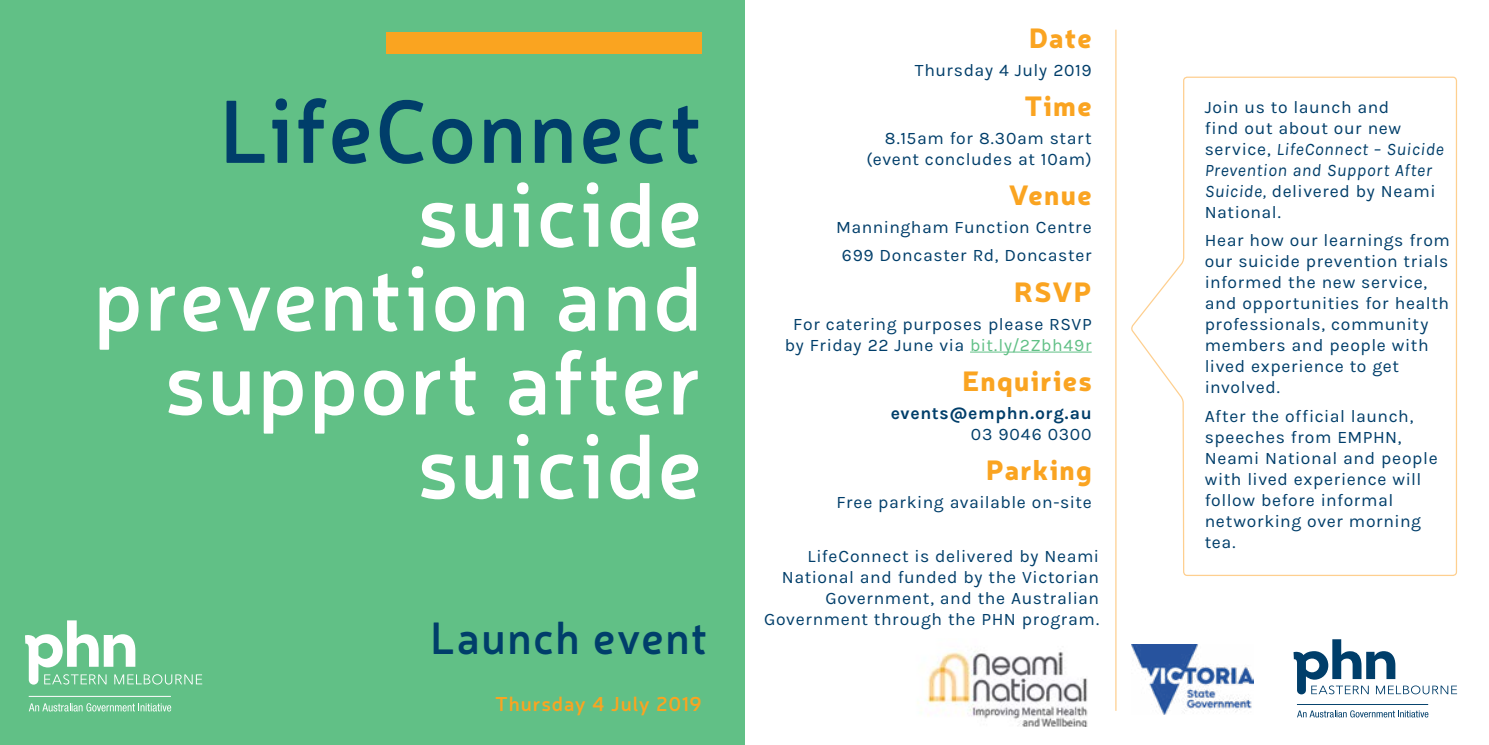
<style>
.page{position:relative;width:1489px;height:745px;background:#fff}
.page>*{position:absolute;margin:0;border:0;box-sizing:border-box;transform-origin:0 0}
.t1{font:600 88.75px/83.8px "Neris";letter-spacing:.03em;color:#fff;text-align:right}
.t2{font:600 88.75px "Neris";letter-spacing:.03em;color:#003e6a}
.t3{font:600 45px "Neris";letter-spacing:.04em;color:#003e6a}
.t4{font:900 27.5px "Neris";letter-spacing:.045em;color:#faa421}
.t5{font:600 20px "Neris";letter-spacing:.04em;color:#faa421}
.t6{font:17.5px/21px "Karla";letter-spacing:.035em;color:#003e6a}
.t7{font:700 17.5px "Karla";letter-spacing:.04em;color:#003e6a}
.s1{color:#61c086}
.s2{font-style:italic}
</style>
<div class="page">
<div style="left:0;top:0;width:744px;height:744px;background:#61c086"></div>
<div style="left:386px;top:32px;width:316px;height:21px;background:#faa420"></div>
<svg style="left:25px;top:620px;width:177px;height:64px"></svg>
<svg style="left:29px;top:703px;width:142px;height:8px"></svg>
<hr style="left:29px;top:695px;width:142px;height:1px;background:#fff">
<hr style="left:970px;top:351px;width:121px;height:1px;background:#61c086">
<svg style="left:1293px;top:639px;width:163px;height:55px"></svg>
<svg style="left:1297px;top:710px;width:131px;height:7px"></svg>
<hr style="left:1296px;top:703px;width:131px;height:1px;background:#003e6a">
<svg style="left:1131px;top:76px;width:326px;height:500px"></svg>
<hr style="left:1115px;top:30px;width:1px;height:680px;background:#fecf8f">
<img style="left:1131px;top:644px;width:122px;height:70px">
<img style="left:917px;top:651px;width:171px;height:75px">
<h1 class="t2" style="left:220px;top:70px;width:483px">LifeConnect</h1>
<h1 class="t1" style="left:94px;top:169px;width:609px">suicide prevention and support after suicide</h1>
<h2 class="t3" style="left:430px;top:607px;width:278px">Launch event</h2>
<p class="t5" style="left:495px;top:690px;width:208px">Thursday 4 July 2019</p>
<h3 class="t4" style="left:1029px;top:17px;width:64px">Date</h3>
<p class="t6" style="left:914px;top:60px;width:178px">Thursday 4 July 2019</p>
<h3 class="t4" style="left:1024px;top:86px;width:69px">Time</h3>
<p class="t6" style="left:866px;top:128px;width:227px;text-align:right">8.15am for 8.30am start (event concludes at 10am)</p>
<h3 class="t4" style="left:1008px;top:175px;width:84px">Venue</h3>
<p class="t6" style="left:836px;top:213px;width:257px;line-height:28.1px;text-align:center">Manningham Function Centre<br>699 Doncaster Rd, Doncaster</p>
<h3 class="t4" style="left:1014px;top:271px;width:79px">RSVP</h3>
<p class="t6" style="left:784px;top:313px;width:308px;text-align:center">For catering purposes please RSVP by Friday 22 June via <span class="s1">bit.ly/2Zbh49r</span></p>
<h3 class="t4" style="left:962px;top:360px;width:131px">Enquiries</h3>
<p class="t7" style="left:890px;top:403px;width:202px">events@emphn.org.au</p>
<p class="t6" style="left:970px;top:423px;width:122px">03 9046 0300</p>
<h3 class="t4" style="left:986px;top:449px;width:107px">Parking</h3>
<p class="t6" style="left:836px;top:492px;width:256px">Free parking available on-site</p>
<p class="t6" style="left:764px;top:545px;width:336px;text-align:right">LifeConnect is delivered by Neami National and funded by the Victorian Government, and the Australian Government through the PHN program.</p>
<p class="t6" style="left:1204px;top:97px;width:240px">Join us to launch and<br>find out about our new service, <span class="s2">LifeConnect – Suicide<br>Prevention and Support After<br>Suicide,</span> delivered by Neami<br>National.</p>
<p class="t6" style="left:1204px;top:230px;width:247px">Hear how our learnings from our suicide prevention trials informed the new service, and opportunities for health professionals, community members and people with lived experience to get involved.</p>
<p class="t6" style="left:1204px;top:405px;width:234px">After the official launch, speeches from EMPHN,<br>Neami National and people with lived experience will follow before informal networking over morning tea.</p>
</div>
